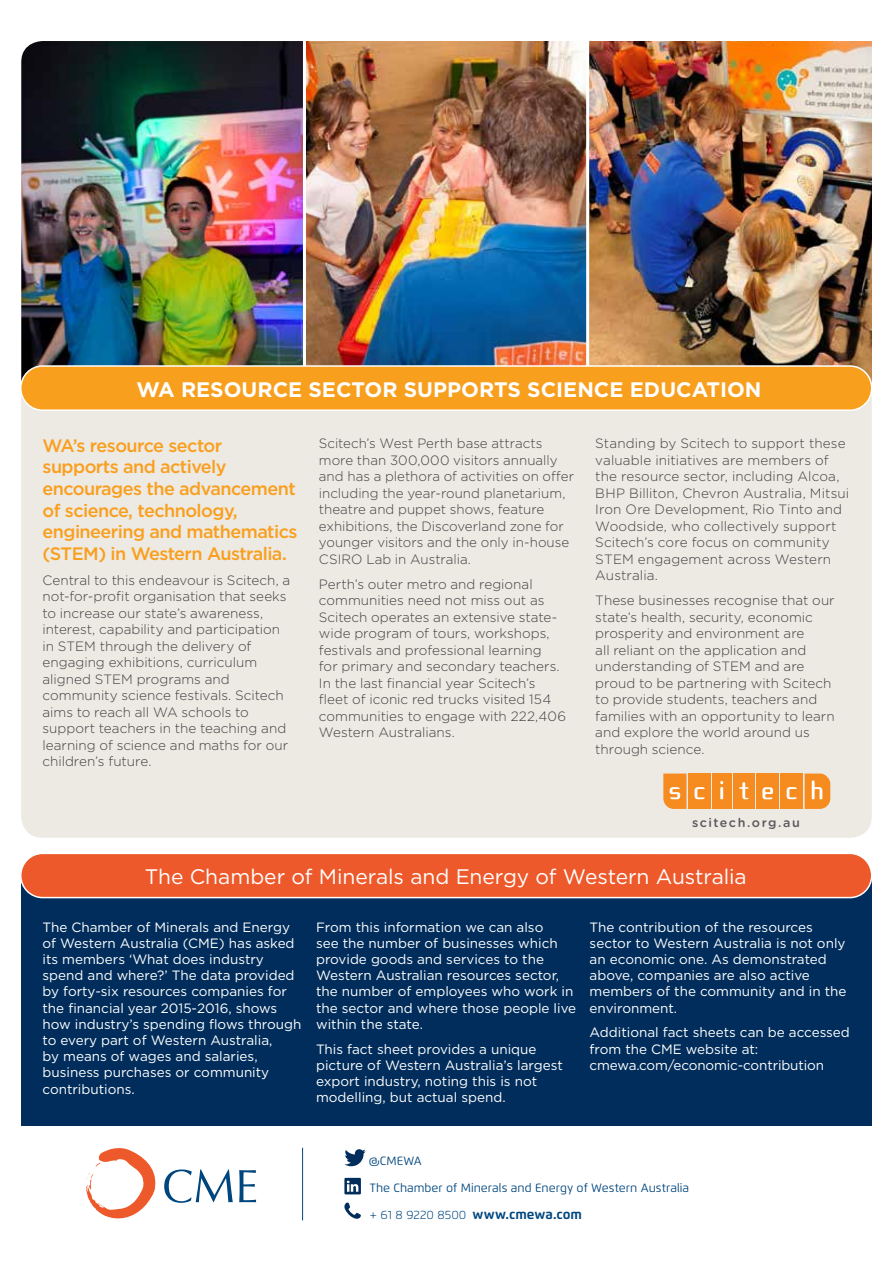
<style>
.page{position:relative;width:893px;height:1263px;background:#fff}
.page>*{position:absolute;margin:0;border:0;box-sizing:border-box;transform-origin:0 0}
.t1{font:21px "Gotham";letter-spacing:-.005em;color:#fff}
.t2{font:700 21px "Gotham";color:#fff}
.t3{font:500 18px/21.6px "Gotham";letter-spacing:-.03em;color:#f99f1e}
.t4{font:300 13.5px/16.5px "Gotham";color:#414042}
.t5{font:13.5px/16.2px "Gotham";color:#fff}
.t6{font:700 13.5px "Flexo";color:#00467e}
.t7{font:500 12.6px "Gotham Rounded";letter-spacing:.115em;color:#58595b}
.t8{font:12px "Flexo";color:#00467e}
.s1{font-weight:300;font-size:12px}
</style>
<div class="page">
<svg style="left:344px;top:1149px;width:22px;height:17px"></svg>
<svg style="left:344px;top:1178px;width:17px;height:16px"></svg>
<svg style="left:344px;top:1202px;width:17px;height:17px"></svg>
<svg style="left:164px;top:1169px;width:92px;height:34px"></svg>
<svg style="left:86px;top:1148px;width:70px;height:70px"></svg>
<hr style="left:302px;top:1148px;width:1px;height:72px;background:#00467e">
<div style="left:21px;top:875px;width:851px;height:251px;background:#002d5b"></div>
<svg style="left:21px;top:854px;width:851px;height:45px;background:#e95f34"></svg>
<div style="left:21px;top:412px;width:851px;height:426px;background:#ede9e3"></div>
<img style="left:589px;top:41px;width:283px;height:323px">
<img style="left:21px;top:41px;width:282px;height:323px">
<img style="left:305px;top:41px;width:282px;height:323px">
<div style="left:688px;top:773px;width:23px;height:36px;background:#f68b1f"></div>
<div style="left:712px;top:773px;width:19px;height:36px;background:#f68b1f"></div>
<div style="left:733px;top:773px;width:22px;height:36px;background:#f68b1f"></div>
<div style="left:757px;top:773px;width:22px;height:36px;background:#f68b1f"></div>
<div style="left:780px;top:773px;width:23px;height:36px;background:#f68b1f"></div>
<svg style="left:663px;top:773px;width:23px;height:36px"></svg>
<svg style="left:695px;top:787px;width:10px;height:12px"></svg>
<svg style="left:720px;top:781px;width:3px;height:18px"></svg>
<svg style="left:739px;top:782px;width:10px;height:17px"></svg>
<svg style="left:805px;top:773px;width:25px;height:36px"></svg>
<svg style="left:787px;top:787px;width:10px;height:12px"></svg>
<svg style="left:762px;top:787px;width:11px;height:12px"></svg>
<svg style="left:21px;top:364px;width:851px;height:48px;background:#f4a432"></svg>
<h1 class="t2" style="left:136px;top:375px;width:626px">WA RESOURCE SECTOR SUPPORTS SCIENCE EDUCATION</h1>
<h2 class="t3" style="left:43px;top:434px;width:256px">WA’s resource sector supports and actively encourages the advancement of science, technology, engineering and mathematics (STEM) in Western Australia.</h2>
<p class="t4" style="left:43px;top:571px;width:249px">Central to this endeavour is Scitech, a not-for-profit organisation that seeks to increase our state’s awareness, interest, capability and participation in STEM through the delivery of engaging exhibitions, curriculum aligned STEM programs and community science festivals. Scitech aims to reach all WA schools to support teachers in the teaching and learning of science and maths for our children’s future.</p>
<p class="t4" style="left:319px;top:435px;width:257px">Scitech’s West Perth base attracts more than 300,000 visitors annually and has a plethora of activities on offer including the year-round planetarium, theatre and puppet shows, feature exhibitions, the Discoverland zone for younger visitors and the only in-house CSIRO Lab in Australia.</p>
<p class="t4" style="left:319px;top:575px;width:249px">Perth’s outer metro and regional communities need not miss out as Scitech operates an extensive state&shy;wide program of tours, workshops, festivals and professional learning<br>for primary and secondary teachers.<br>In the last financial year Scitech’s fleet of iconic red trucks visited 154 communities to engage with 222,406<br>Western Australians.</p>
<p class="t4" style="left:595px;top:435px;width:255px">Standing by Scitech to support these valuable initiatives are members of the resource sector, including Alcoa, BHP Billiton, Chevron Australia, Mitsui Iron Ore Development, Rio Tinto and Woodside, who collectively support Scitech’s core focus on community STEM engagement across Western Australia.</p>
<p class="t4" style="left:595px;top:592px;width:241px">These businesses recognise that our state’s health, security, economic prosperity and environment are<br>all reliant on the application and understanding of STEM and are proud to be partnering with Scitech to provide students, teachers and families with an opportunity to learn and explore the world around us through science.</p>
<p class="t7" style="left:692px;top:813px;width:109px">scitech.org.au</p>
<h1 class="t1" style="left:145px;top:863px;width:603px">The Chamber of Minerals and Energy of Western Australia</h1>
<p class="t5" style="left:43px;top:918px;width:260px">The Chamber of Minerals and Energy of Western Australia (CME) has asked its members ‘What does industry spend and where?’ The data provided by forty-six resources companies for the financial year 2015-2016, shows how industry’s spending flows through to every part of Western Australia,<br>by means of wages and salaries, business purchases or community contributions.</p>
<p class="t5" style="left:316px;top:918px;width:262px">From this information we can also<br>see the number of businesses which provide goods and services to the<br>Western Australian resources sector, the number of employees who work in the sector and where those people live within the state.</p>
<p class="t5" style="left:316px;top:1040px;width:248px">This fact sheet provides a unique picture of Western Australia’s largest export industry, noting this is not modelling, but actual spend.</p>
<p class="t5" style="left:590px;top:918px;width:258px">The contribution of the resources sector to Western Australia is not only an economic one. As demonstrated above, companies are also active members of the community and in the environment.</p>
<p class="t5" style="left:590px;top:1024px;width:262px">Additional fact sheets can be accessed from the CME website at: cmewa.com/economic-contribution</p>
<p class="t8" style="left:369px;top:1153px;width:54px">@CMEWA</p>
<p class="t8" style="left:370px;top:1180px;width:321px">The Chamber of Minerals and Energy of Western Australia</p>
<p class="t6" style="left:370px;top:1206px;width:214px"><span class="s1">+ 61 8 9220 8500</span> www.cmewa.com</p>
</div>
